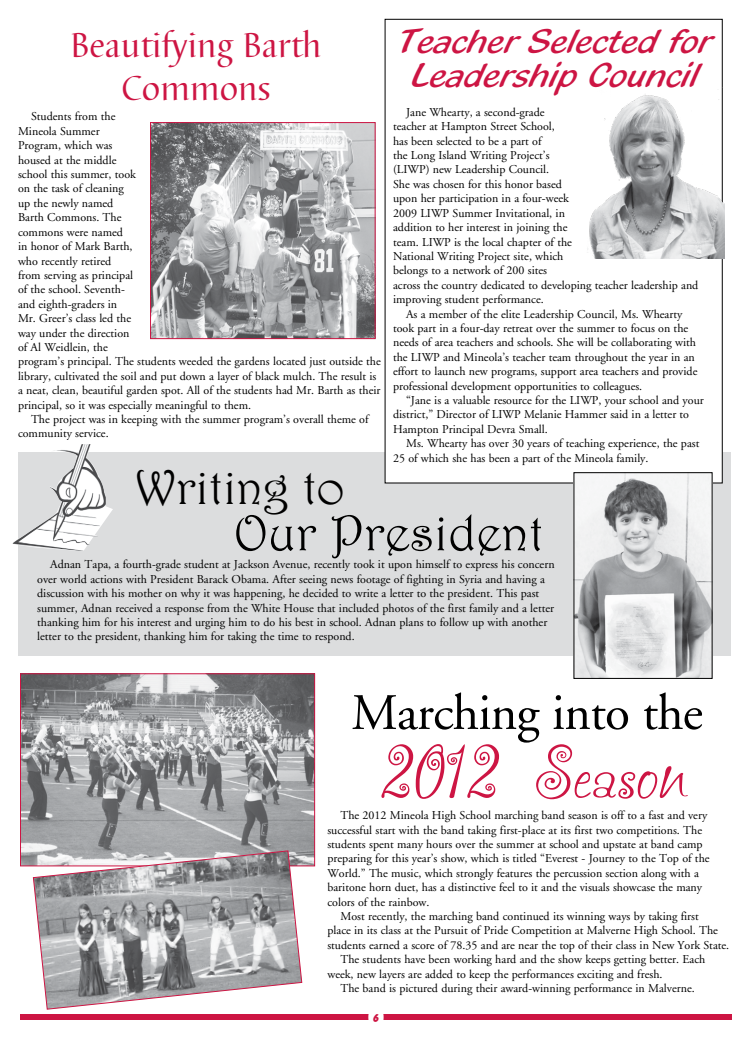
<style>
.page{position:relative;width:749px;height:1037px;background:#fff}
.page>*{position:absolute;margin:0;border:0;box-sizing:border-box;transform-origin:0 0}
.t1{font:57px "aka Frivolity";letter-spacing:-.015em;color:#cd1543}
.t2{font:51px "Adobe Garamond";letter-spacing:-.015em;color:#000}
.t3{font:50.7px "Harrington";color:#000}
.t4{font:48.6px "Harrington";letter-spacing:-.005em;color:#000}
.t5{font:36px/34px "Blacklight D";color:#cd1543;text-align:center}
.t6{font:36px/43.1px "Barbedor T";color:#cd1543;text-align:center}
.t7{font:12px/14.4px "Adobe Garamond";color:#000}
.t8{font:700 12px "Balloon D Extr";color:#cd1543}
</style>
<div class="page">
<div style="left:18px;top:453px;width:713px;height:203px;background:#dcddde"></div>
<div style="left:385px;top:19px;width:337px;height:464px;background:#fff"></div>
<div style="left:20px;top:1014px;width:712px;height:5px;background:#cd1543"></div>
<div style="left:368px;top:1005px;width:16px;height:24px;background:#fff;border-radius:50%"></div>
<img style="left:152px;top:124px;width:221px;height:213px">
<div style="left:150px;top:122px;width:225px;height:217px;border:1px solid #cd1543"></div>
<img style="left:575px;top:474px;width:135px;height:203px">
<div style="left:573px;top:472px;width:139px;height:207px;border:1px solid #000"></div>
<img style="left:587px;top:88px;width:137px;height:170px">
<svg style="left:106px;top:506px;width:7px;height:13px"></svg>
<img style="left:12px;top:444px;width:94px;height:107px">
<img style="left:22px;top:675px;width:291px;height:189px">
<div style="left:20px;top:673px;width:295px;height:193px;border:1px solid #cd1543"></div>
<svg style="left:32px;top:850px;width:271px;height:160px"></svg>
<h3 class="t6" style="left:71px;top:25px;width:252px">Beautifying Barth<br>Commons</h3>
<p class="t7" style="left:18px;top:110px;width:364px;text-indent:13px">Students from the<br>Mineola Summer<br>Program, which was<br>housed at the middle<br>school this summer, took<br>on the task of cleaning<br>up the newly named<br>Barth Commons. The<br>commons were named<br>in honor of Mark Barth,<br>who recently retired<br>from serving as principal<br>of the school. Seventh-<br>and eighth-graders in<br>Mr. Greer’s class led the<br>way under the direction<br>of Al Weidlein, the<br>program’s principal. The students weeded the gardens located just outside the library, cultivated the soil and put down a layer of black mulch. The result is a neat, clean, beautiful garden spot. All of the students had Mr. Barth as their principal, so it was especially meaningful to them.</p>
<p class="t7" style="left:18px;top:412px;width:352px;text-indent:13px">The project was in keeping with the summer program’s overall theme of community service.</p>
<h3 class="t5" style="left:399px;top:25px;width:315px">Teacher Selected for<br>Leadership Council</h3>
<p class="t7" style="left:393px;top:105px;width:307px;text-indent:13px">Jane Whearty, a second-grade<br>teacher at Hampton Street School,<br>has been selected to be a part of<br>the Long Island Writing Project’s<br>(LIWP) new Leadership Council.<br>She was chosen for this honor based<br>upon her participation in a four-week<br>2009 LIWP Summer Invitational, in<br>addition to her interest in joining the<br>team. LIWP is the local chapter of the<br>National Writing Project site, which<br>belongs to a network of 200 sites<br>across the country dedicated to developing teacher leadership and improving student performance.</p>
<p class="t7" style="left:393px;top:307px;width:306px;text-indent:13px">As a member of the elite Leadership Council, Ms. Whearty took part in a four-day retreat over the summer to focus on the needs of area teachers and schools. She will be collaborating with the LIWP and Mineola’s teacher team throughout the year in an effort to launch new programs, support area teachers and provide professional development opportunities to colleagues.</p>
<p class="t7" style="left:393px;top:393px;width:312px;text-indent:13px">“Jane is a valuable resource for the LIWP, your school and your district,” Director of LIWP Melanie Hammer said in a letter to<br>Hampton Principal Devra Small.</p>
<p class="t7" style="left:393px;top:436px;width:308px;text-indent:13px">Ms. Whearty has over 30 years of teaching experience, the past<br>25 of which she has been a part of the Mineola family.</p>
<h3 class="t4" style="left:135px;top:458px;width:212px">Writing to</h3>
<h3 class="t3" style="left:234px;top:502px;width:311px">Our President</h3>
<p class="t7" style="left:37px;top:558px;width:519px;text-indent:13px">Adnan Tapa, a fourth-grade student at Jackson Avenue, recently took it upon himself to express his concern over world actions with President Barack Obama. After seeing news footage of fighting in Syria and having a discussion with his mother on why it was happening, he decided to write a letter to the president. This past summer, Adnan received a response from the White House that included photos of the first family and a letter thanking him for his interest and urging him to do his best in school. Adnan plans to follow up with another letter to the president, thanking him for taking the time to respond.</p>
<h2 class="t2" style="left:351px;top:685px;width:353px">Marching into the</h2>
<h1 class="t1" style="left:380px;top:745px;width:311px">2012 Season</h1>
<p class="t7" style="left:327px;top:808px;width:384px;text-indent:13px">The 2012 Mineola High School marching band season is off to a fast and very successful start with the band taking first-place at its first two competitions. The students spent many hours over the summer at school and upstate at band camp preparing for this year’s show, which is titled “Everest - Journey to the Top of the World.” The music, which strongly features the percussion section along with a baritone horn duet, has a distinctive feel to it and the visuals showcase the many colors of the rainbow.</p>
<p class="t7" style="left:340px;top:909px;width:360px">Most recently, the marching band continued its winning ways by taking first</p>
<p class="t7" style="left:327px;top:924px;width:392px">place in its class at the Pursuit of Pride Competition at Malverne High School. The</p>
<p class="t7" style="left:327px;top:938px;width:403px">students earned a score of 78.35 and are near the top of their class in New York State.</p>
<p class="t7" style="left:340px;top:952px;width:366px">The students have been working hard and the show keeps getting better. Each</p>
<p class="t7" style="left:327px;top:967px;width:337px">week, new layers are added to keep the performances exciting and fresh.</p>
<p class="t7" style="left:340px;top:981px;width:356px">The band is pictured during their award-winning performance in Malverne.</p>
<p class="t8" style="left:373px;top:1011px;width:7px">6</p>
</div>
